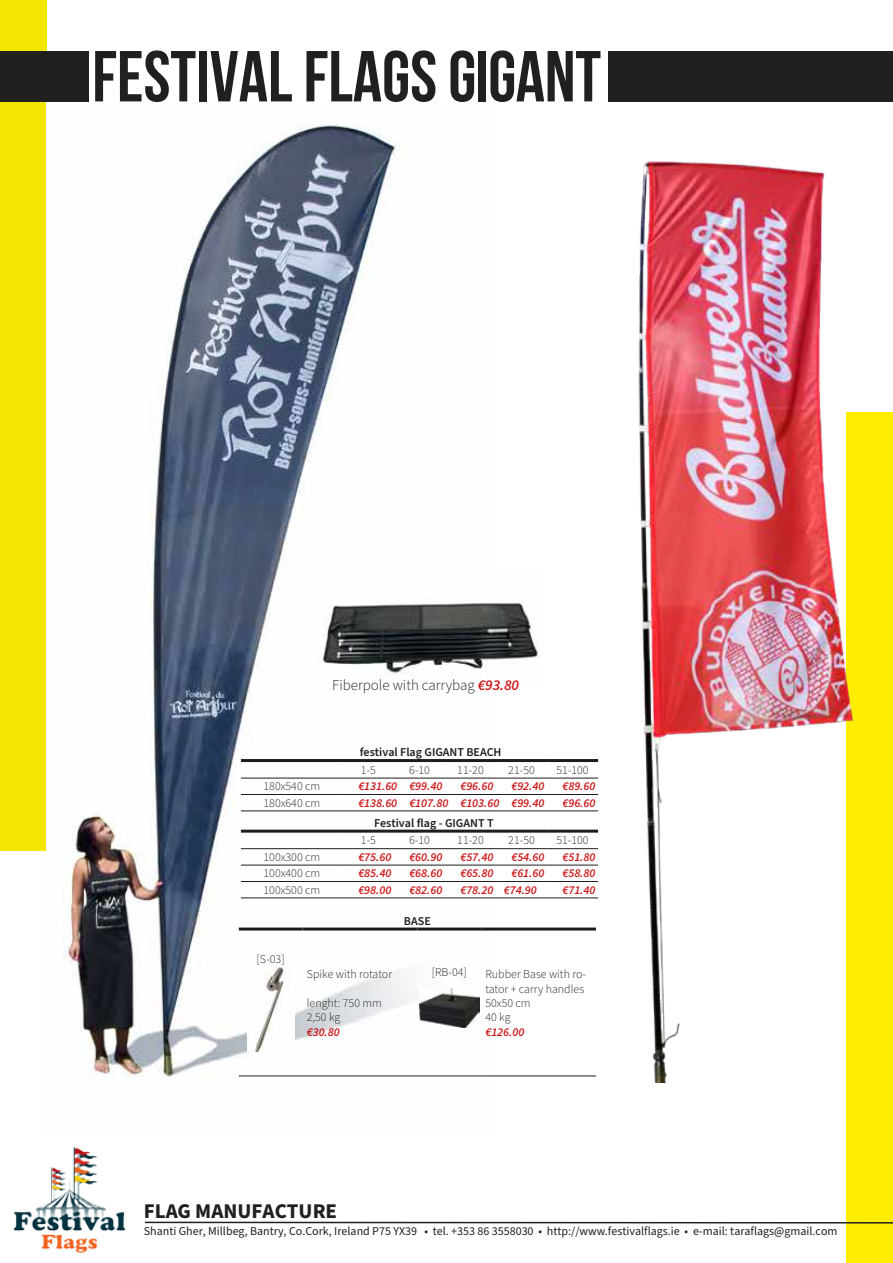
<style>
.page{position:relative;width:893px;height:1263px;background:#fff}
.page>*{position:absolute;margin:0;border:0;box-sizing:border-box;transform-origin:0 0}
.t1{font:700 72px "Bebas Neue";color:#20201f}
.t2{font:700 21px "Source Sans Pro";color:#20201f}
.t3{font:300 15px "Source Sans Pro";color:#1d1d1b}
.t4{font:300 12px/14.4px "Source Sans Pro";color:#1d1d1b}
.t5{font:italic 600 12px "Source Sans Pro";color:#cd1719}
.t6{font:12px "Source Sans Pro";color:#20201f}
.t7{font:600 12px/17.5px "Source Sans Pro";color:#20201f}
.s1{font-weight:600;font-style:italic;color:#cd1719}
.s2{font-weight:300;color:#1d1d1b}
</style>
<div class="page">
<div style="left:846px;top:412px;width:47px;height:851px;background:#ffed00"></div>
<div style="left:0;top:0;width:47px;height:850px;background:#f3e600"></div>
<img style="left:47px;top:101px;width:447px;height:976px">
<img style="left:596px;top:161px;width:258px;height:921px">
<div style="left:0;top:51px;width:893px;height:50px;background:#20201f"></div>
<div style="left:89px;top:43px;width:519px;height:63px;background:#fff"></div>
<hr style="left:239px;top:927px;width:64px;height:3px;background:#1d1d1b">
<hr style="left:303px;top:927px;width:114px;height:3px;background:#1d1d1b">
<hr style="left:417px;top:927px;width:64px;height:3px;background:#1d1d1b">
<hr style="left:481px;top:927px;width:115px;height:3px;background:#1d1d1b">
<hr style="left:239px;top:1075px;width:64px;height:1px;background:#1d1d1b">
<hr style="left:303px;top:1075px;width:114px;height:1px;background:#1d1d1b">
<hr style="left:417px;top:1075px;width:64px;height:1px;background:#1d1d1b">
<hr style="left:481px;top:1075px;width:115px;height:1px;background:#1d1d1b">
<img style="left:247px;top:965px;width:47px;height:86px">
<img style="left:419px;top:989px;width:60px;height:38px">
<img style="left:316px;top:573px;width:222px;height:117px">
<hr style="left:241px;top:759px;width:102px;height:3px;background:#1d1d1b">
<hr style="left:343px;top:759px;width:51px;height:3px;background:#1d1d1b">
<hr style="left:394px;top:759px;width:51px;height:3px;background:#1d1d1b">
<hr style="left:445px;top:759px;width:51px;height:3px;background:#1d1d1b">
<hr style="left:496px;top:759px;width:51px;height:3px;background:#1d1d1b">
<hr style="left:547px;top:759px;width:51px;height:3px;background:#1d1d1b">
<hr style="left:241px;top:810px;width:102px;height:1px;background:#1d1d1b">
<hr style="left:343px;top:810px;width:51px;height:1px;background:#1d1d1b">
<hr style="left:394px;top:810px;width:51px;height:1px;background:#1d1d1b">
<hr style="left:445px;top:810px;width:51px;height:1px;background:#1d1d1b">
<hr style="left:496px;top:810px;width:51px;height:1px;background:#1d1d1b">
<hr style="left:547px;top:810px;width:51px;height:1px;background:#1d1d1b">
<hr style="left:241px;top:794px;width:102px;height:1px;background:#1d1d1b">
<hr style="left:343px;top:794px;width:51px;height:1px;background:#1d1d1b">
<hr style="left:394px;top:794px;width:51px;height:1px;background:#1d1d1b">
<hr style="left:445px;top:794px;width:51px;height:1px;background:#1d1d1b">
<hr style="left:496px;top:794px;width:51px;height:1px;background:#1d1d1b">
<hr style="left:547px;top:794px;width:51px;height:1px;background:#1d1d1b">
<hr style="left:241px;top:778px;width:102px;height:1px;background:#1d1d1b">
<hr style="left:343px;top:778px;width:51px;height:1px;background:#1d1d1b">
<hr style="left:394px;top:778px;width:51px;height:1px;background:#1d1d1b">
<hr style="left:445px;top:778px;width:51px;height:1px;background:#1d1d1b">
<hr style="left:496px;top:778px;width:51px;height:1px;background:#1d1d1b">
<hr style="left:547px;top:778px;width:51px;height:1px;background:#1d1d1b">
<hr style="left:241px;top:830px;width:102px;height:3px;background:#1d1d1b">
<hr style="left:343px;top:830px;width:51px;height:3px;background:#1d1d1b">
<hr style="left:394px;top:830px;width:51px;height:3px;background:#1d1d1b">
<hr style="left:445px;top:830px;width:51px;height:3px;background:#1d1d1b">
<hr style="left:496px;top:830px;width:51px;height:3px;background:#1d1d1b">
<hr style="left:547px;top:830px;width:51px;height:3px;background:#1d1d1b">
<hr style="left:241px;top:897px;width:102px;height:1px;background:#1d1d1b">
<hr style="left:343px;top:897px;width:51px;height:1px;background:#1d1d1b">
<hr style="left:394px;top:897px;width:51px;height:1px;background:#1d1d1b">
<hr style="left:445px;top:897px;width:51px;height:1px;background:#1d1d1b">
<hr style="left:496px;top:897px;width:51px;height:1px;background:#1d1d1b">
<hr style="left:547px;top:897px;width:51px;height:1px;background:#1d1d1b">
<hr style="left:241px;top:865px;width:102px;height:1px;background:#1d1d1b">
<hr style="left:343px;top:865px;width:51px;height:1px;background:#1d1d1b">
<hr style="left:394px;top:865px;width:51px;height:1px;background:#1d1d1b">
<hr style="left:445px;top:865px;width:51px;height:1px;background:#1d1d1b">
<hr style="left:496px;top:865px;width:51px;height:1px;background:#1d1d1b">
<hr style="left:547px;top:865px;width:51px;height:1px;background:#1d1d1b">
<hr style="left:343px;top:881px;width:51px;height:1px;background:#1d1d1b">
<hr style="left:394px;top:881px;width:51px;height:1px;background:#1d1d1b">
<hr style="left:445px;top:881px;width:51px;height:1px;background:#1d1d1b">
<hr style="left:496px;top:881px;width:51px;height:1px;background:#1d1d1b">
<hr style="left:547px;top:881px;width:51px;height:1px;background:#1d1d1b">
<hr style="left:241px;top:848px;width:102px;height:1px;background:#1d1d1b">
<hr style="left:343px;top:848px;width:51px;height:1px;background:#1d1d1b">
<hr style="left:394px;top:848px;width:51px;height:1px;background:#1d1d1b">
<hr style="left:445px;top:848px;width:51px;height:1px;background:#1d1d1b">
<hr style="left:496px;top:848px;width:51px;height:1px;background:#1d1d1b">
<hr style="left:547px;top:848px;width:51px;height:1px;background:#1d1d1b">
<hr style="left:241px;top:881px;width:102px;height:1px;background:#1d1d1b">
<hr style="left:145px;top:1222px;width:748px;height:1px;background:#20201f">
<img style="left:13px;top:1147px;width:133px;height:106px">
<p class="t1" style="left:92px;top:37px;width:510px">FESTIVAL FLAGS GIGANT</p>
<p class="t3" style="left:332px;top:675px;width:188px">Fiberpole with carrybag <span class="s1">€93.80</span></p>
<p class="t7" style="left:360px;top:744px;width:143px">festival Flag GIGANT BEACH</p>
<p class="t4" style="left:361px;top:763px;width:17px">1-5</p>
<p class="t4" style="left:409px;top:763px;width:22px">6-10</p>
<p class="t4" style="left:457px;top:763px;width:28px">11-20</p>
<p class="t4" style="left:508px;top:763px;width:28px">21-50</p>
<p class="t4" style="left:556px;top:763px;width:34px">51-100</p>
<p class="t4" style="left:264px;top:779px;width:58px">180x540 cm</p>
<p class="t5" style="left:358px;top:778px;width:40px">€131.60</p>
<p class="t5" style="left:409px;top:778px;width:34px">€99.40</p>
<p class="t5" style="left:460px;top:778px;width:34px">€96.60</p>
<p class="t5" style="left:511px;top:778px;width:34px">€92.40</p>
<p class="t5" style="left:562px;top:778px;width:34px">€89.60</p>
<p class="t4" style="left:264px;top:796px;width:58px">180x640 cm</p>
<p class="t5" style="left:358px;top:795px;width:188px">€138.60 €107.80 €103.60 €99.40</p>
<p class="t5" style="left:562px;top:795px;width:34px">€96.60</p>
<p class="t4" style="left:361px;top:834px;width:17px">1-5</p>
<p class="t4" style="left:409px;top:834px;width:22px">6-10</p>
<p class="t7" style="left:457px;top:814px;width:38px;text-indent:-83px">Festival flag - GIGANT T<br><span class="s2">11-20</span></p>
<p class="t4" style="left:508px;top:834px;width:28px">21-50</p>
<p class="t4" style="left:556px;top:834px;width:34px">51-100</p>
<p class="t4" style="left:264px;top:850px;width:58px">100x300 cm</p>
<p class="t5" style="left:358px;top:849px;width:34px">€75.60</p>
<p class="t5" style="left:409px;top:849px;width:34px">€60.90</p>
<p class="t5" style="left:460px;top:849px;width:34px">€57.40</p>
<p class="t5" style="left:511px;top:849px;width:34px">€54.60</p>
<p class="t5" style="left:562px;top:849px;width:34px">€51.80</p>
<p class="t4" style="left:264px;top:866px;width:58px">100x400 cm</p>
<p class="t5" style="left:358px;top:865px;width:34px">€85.40</p>
<p class="t5" style="left:409px;top:865px;width:34px">€68.60</p>
<p class="t5" style="left:460px;top:865px;width:34px">€65.80</p>
<p class="t5" style="left:511px;top:865px;width:34px">€61.60</p>
<p class="t5" style="left:562px;top:865px;width:34px">€58.80</p>
<p class="t4" style="left:264px;top:883px;width:58px">100x500 cm</p>
<p class="t5" style="left:358px;top:882px;width:34px">€98.00</p>
<p class="t5" style="left:409px;top:882px;width:34px">€82.60</p>
<p class="t5" style="left:460px;top:882px;width:78px">€78.20 €74.90</p>
<p class="t5" style="left:562px;top:882px;width:34px">€71.40</p>
<p class="t4" style="left:257px;top:952px;width:30px">[S-03]</p>
<p class="t7" style="left:404px;top:912px;width:28px">BASE</p>
<p class="t4" style="left:307px;top:967px;width:87px">Spike with rotator</p>
<p class="t4" style="left:432px;top:965px;width:37px">[RB-04]</p>
<p class="t4" style="left:485px;top:967px;width:102px">Rubber Base with ro&shy;tator + carry handles<br>50x50 cm<br>40 kg<br><span class="s1">€126.00</span></p>
<p class="t4" style="left:307px;top:996px;width:77px">lenght: 750 mm<br>2,50 kg<br><span class="s1">€30.80</span></p>
<p class="t2" style="left:144px;top:1197px;width:195px">FLAG MANUFACTURE</p>
<p class="t6" style="left:144px;top:1223px;width:695px">Shanti Gher, Millbeg, Bantry, Co.Cork, Ireland P75 YX39 • tel. +353 86 3558030 • http://www.festivalflags.ie • e-mail: taraflags@gmail.com</p>
</div>
